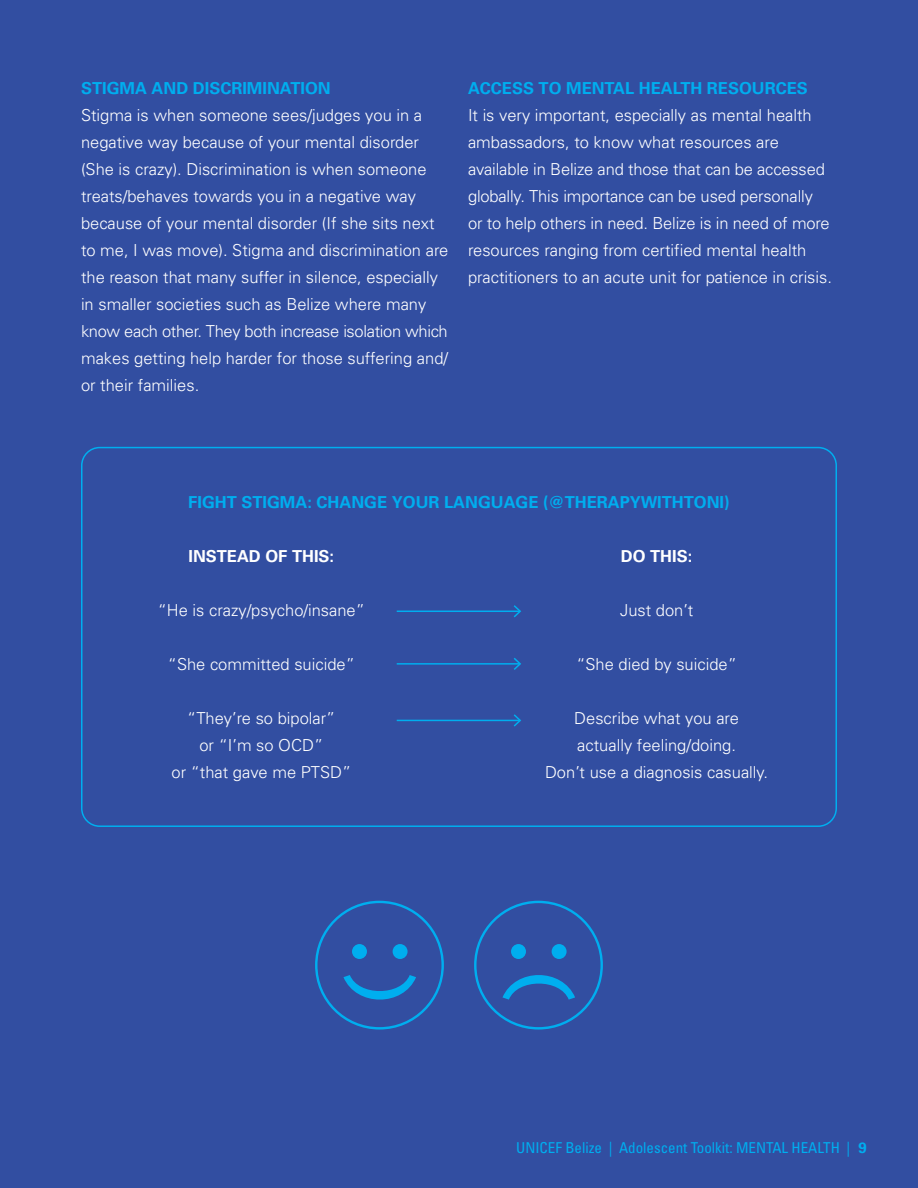
<style>
.page{position:relative;width:918px;height:1188px;background:#324ea1}
.page>*{position:absolute;margin:0;border:0;box-sizing:border-box;transform-origin:0 0}
.t1{font:16.5px/27px "Univers LT 45 Lt";color:#fff}
.t2{font:16.5px "Univers LT 65 Bd";color:#00aeef}
.t3{font:16.5px "Univers LT 65 Bd";color:#fff}
.t4{font:condensed 15px "Univers";color:#00aeef}
.s1{font-weight:700;font-stretch:normal}
</style>
<div class="page">
<hr style="left:397px;top:611px;width:123px;height:1px;background:#00aeef">
<svg style="left:512px;top:605px;width:9px;height:13px"></svg>
<hr style="left:397px;top:663px;width:123px;height:2px;background:#00aeef">
<svg style="left:512px;top:658px;width:9px;height:12px"></svg>
<hr style="left:397px;top:720px;width:123px;height:1px;background:#00aeef">
<svg style="left:512px;top:714px;width:9px;height:13px"></svg>
<div style="left:81px;top:447px;width:756px;height:380px;border:2px solid #00aeef;border-radius:18px"></div>
<svg style="left:352px;top:944px;width:56px;height:15px"></svg>
<svg style="left:343px;top:975px;width:73px;height:25px"></svg>
<svg style="left:511px;top:944px;width:56px;height:15px"></svg>
<svg style="left:502px;top:975px;width:73px;height:25px"></svg>
<p class="t2" style="left:81px;top:79px;width:251px">STIGMA AND DISCRIMINATION</p>
<p class="t1" style="left:81px;top:102px;width:369px">Stigma is when someone sees/judges you in a negative way because of your mental disorder (She is crazy). Discrimination is when someone treats/behaves towards you in a negative way because of your mental disorder (If she sits next to me, I was move). Stigma and discrimination are the reason that many suffer in silence, especially in smaller societies such as Belize where many know each other. They both increase isolation which makes getting help harder for those suffering and/ or their families.</p>
<p class="t2" style="left:468px;top:79px;width:341px">ACCESS TO MENTAL HEALTH RESOURCES</p>
<p class="t1" style="left:468px;top:102px;width:366px">It is very important, especially as mental health ambassadors, to know what resources are available in Belize and those that can be accessed globally. This importance can be used personally<br>or to help others in need. Belize is in need of more resources ranging from certified mental health practitioners to an acute unit for patience in crisis.</p>
<p class="t2" style="left:188px;top:492px;width:543px">FIGHT STIGMA: CHANGE YOUR LANGUAGE (@THERAPYWITHTONI)</p>
<p class="t3" style="left:188px;top:546px;width:147px">INSTEAD OF THIS:</p>
<p class="t3" style="left:621px;top:546px;width:73px">DO THIS:</p>
<p class="t1" style="left:158px;top:597px;width:209px">“He is crazy/psycho/insane”</p>
<p class="t1" style="left:168px;top:651px;width:189px">“She committed suicide”</p>
<p class="t1" style="left:172px;top:705px;width:181px;text-align:center">“They’re so bipolar”<br>or “I’m so OCD”<br>or “that gave me PTSD”</p>
<p class="t1" style="left:620px;top:597px;width:75px">Just don’t</p>
<p class="t1" style="left:576px;top:651px;width:162px">“She died by suicide”</p>
<p class="t1" style="left:545px;top:705px;width:225px;text-align:center">Describe what you are actually feeling/doing.<br>Don’t use a diagnosis casually.</p>
<p class="t4" style="left:516px;top:1138px;width:352px">UNICEF Belize | Adolescent Toolkit: MENTAL HEALTH | <span class="s1">9</span></p>
</div>
